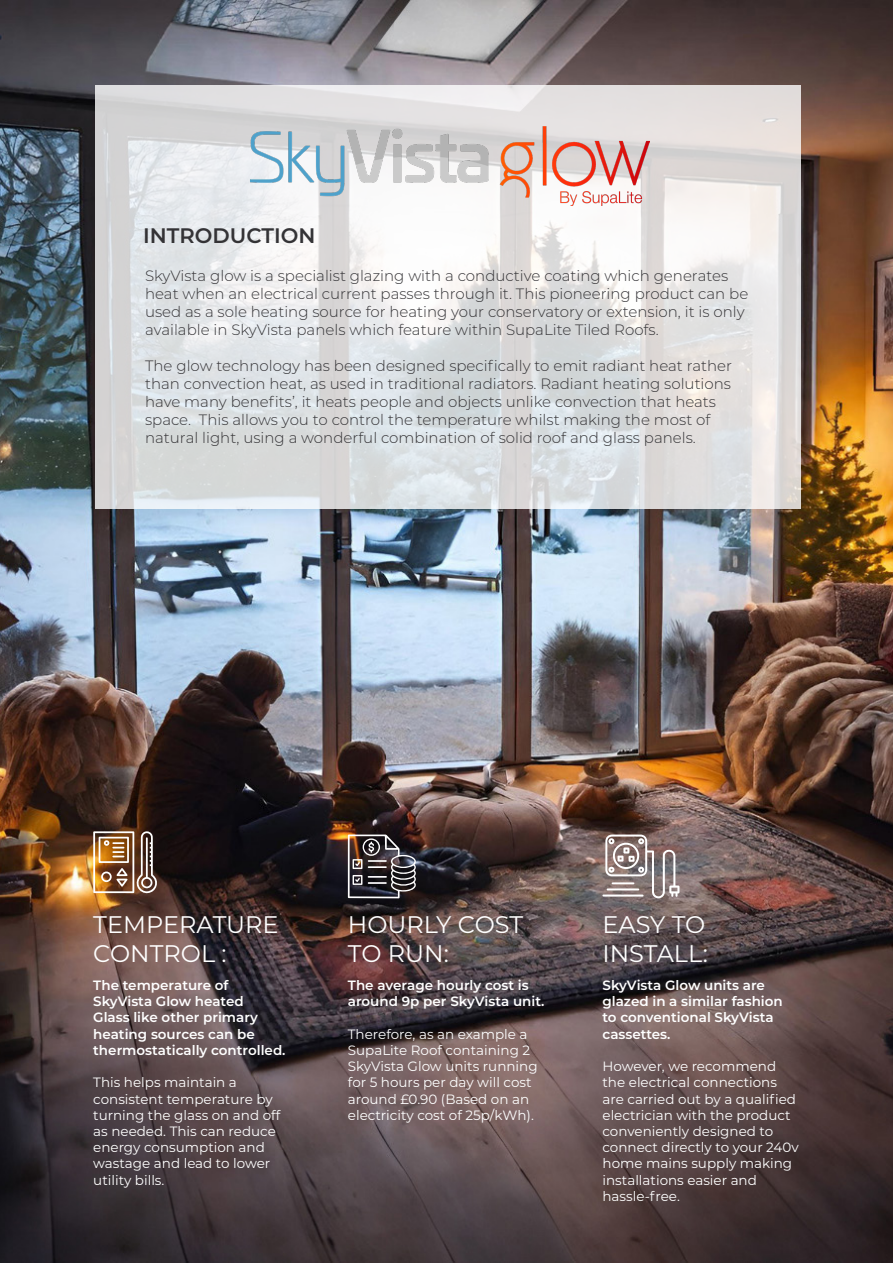
<style>
.page{position:relative;width:893px;height:1263px;background:#fff}
.page>*{position:absolute;margin:0;border:0;box-sizing:border-box;transform-origin:0 0}
.t1{font:24px/28.8px "Montserrat";color:#fff}
.t2{font:600 21px "Montserrat";color:#343336}
.t3{font:300 15px/18px "Montserrat";color:#343336}
.t4{font:13.5px/16.2px "Montserrat";color:#fff}
.t5{font:600 13.5px/16.2px "Montserrat";color:#fff}
</style>
<div class="page">
<img style="left:0;top:0;width:893px;height:1263px">
<svg style="left:95px;top:85px;width:705px;height:423px"></svg>
<img style="left:250px;top:127px;width:400px;height:79px">
<img style="left:93px;top:830px;width:65px;height:64px">
<img style="left:348px;top:834px;width:69px;height:64px">
<svg style="left:602px;top:834px;width:77px;height:65px;background:#9c8f8d"></svg>
<p class="t2" style="left:143px;top:221px;width:174px">INTRODUCTION</p>
<p class="t3" style="left:145px;top:266px;width:605px">SkyVista glow is a specialist glazing with a conductive coating which generates heat when an electrical current passes through it. This pioneering product can be used as a sole heating source for heating your conservatory or extension, it is only available in SkyVista panels which feature within SupaLite Tiled Roofs.</p>
<p class="t3" style="left:145px;top:356px;width:589px">The glow technology has been designed specifically to emit radiant heat rather than convection heat, as used in traditional radiators. Radiant heating solutions have many benefits’, it heats people and objects unlike convection that heats space. This allows you to control the temperature whilst making the most of natural light, using a wonderful combination of solid roof and glass panels.</p>
<p class="t1" style="left:93px;top:909px;width:187px">TEMPERATURE<br>CONTROL :</p>
<p class="t1" style="left:348px;top:909px;width:177px">HOURLY COST<br>TO RUN:</p>
<p class="t1" style="left:602px;top:909px;width:107px">EASY TO<br>INSTALL:</p>
<p class="t5" style="left:93px;top:976px;width:194px">The temperature of<br>SkyVista Glow heated<br>Glass like other primary heating sources can be thermostatically controlled.</p>
<p class="t4" style="left:93px;top:1074px;width:189px">This helps maintain a consistent temperature by turning the glass on and off as needed. This can reduce energy consumption and wastage and lead to lower utility bills.</p>
<p class="t5" style="left:348px;top:976px;width:198px">The average hourly cost is around 9p per SkyVista unit.</p>
<p class="t4" style="left:348px;top:1025px;width:191px">Therefore, as an example a<br>SupaLite Roof containing 2<br>SkyVista Glow units running for 5 hours per day will cost around £0.90 (Based on an electricity cost of 25p/kWh).</p>
<p class="t5" style="left:602px;top:976px;width:182px">SkyVista Glow units are glazed in a similar fashion to conventional SkyVista cassettes.</p>
<p class="t4" style="left:602px;top:1058px;width:198px">However, we recommend the electrical connections are carried out by a qualified electrician with the product conveniently designed to connect directly to your 240v home mains supply making installations easier and hassle-free.</p>
</div>
